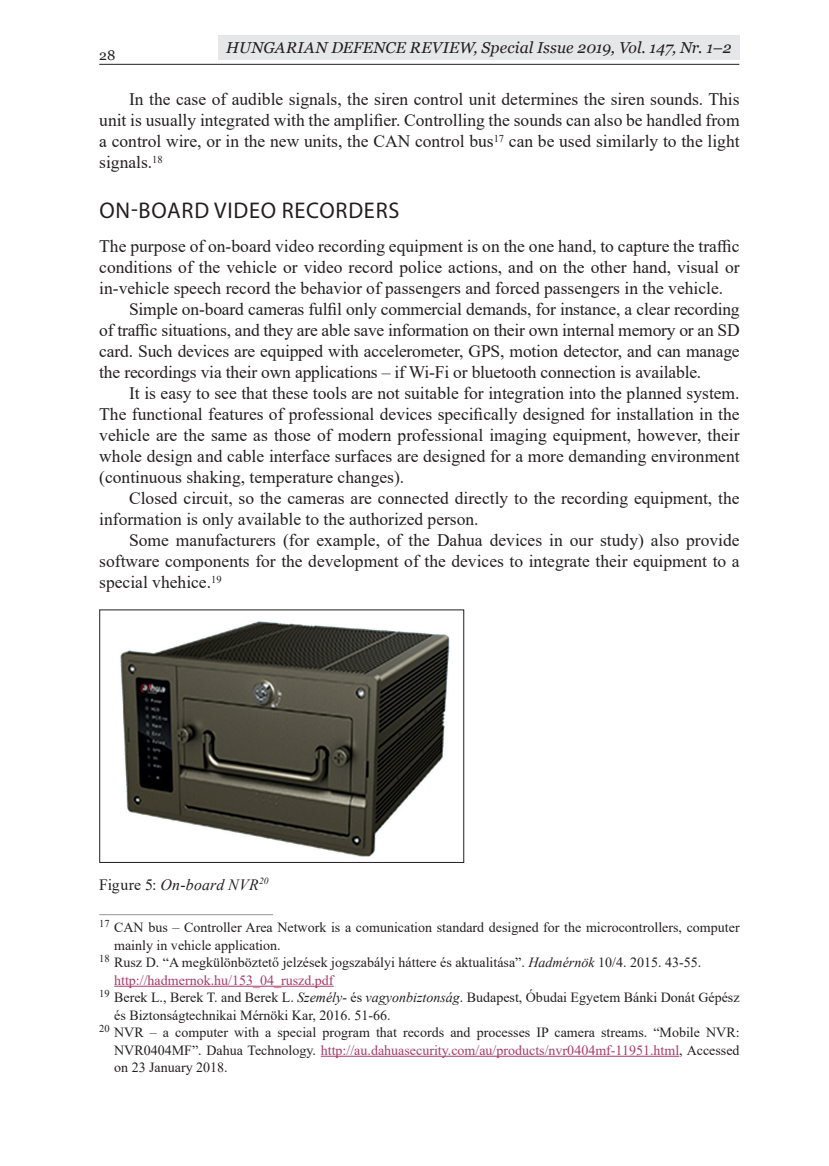
<style>
.page{position:relative;width:829px;height:1166px;background:#fff}
.page>*{position:absolute;margin:0;border:0;box-sizing:border-box;transform-origin:0 0}
.t1{font:22.75px "Myriad Pro";letter-spacing:.035em;color:#231f20}
.t2{font:17.5px/21px "Times New Roman";color:#231f20;text-align:justify}
.t3{font:italic 15.75px "Georgia";letter-spacing:.005em;color:#231f20}
.t4{font:italic 15.75px "Times New Roman";letter-spacing:.015em;color:#231f20}
.t5{font:14px "Times New Roman";color:#231f20}
.t6{font:14px "Times New Roman";color:#a63b6a}
.t7{font:14px "Georgia";color:#231f20}
.s1{font-style:normal}
.s2{font-style:italic}
.s3{color:#231f20}
</style>
<div class="page">
<hr style="left:99px;top:64px;width:640px;height:1px;background:#231f20">
<div style="left:218px;top:35px;width:521px;height:25px;background:#e6e7e9"></div>
<hr style="left:99px;top:914px;width:174px;height:1px;background:#939598">
<hr style="left:114px;top:986px;width:219px;height:1px;background:#a63b6a">
<hr style="left:321px;top:1056px;width:358px;height:1px;background:#a63b6a">
<img style="left:120px;top:621px;width:330px;height:236px">
<div style="left:99px;top:609px;width:365px;height:254px;border:1px solid #231f20"></div>
<p class="t7" style="left:99px;top:46px;width:18px">28</p>
<p class="t3" style="left:226px;top:37px;width:507px">HUNGARIAN DEFENCE REVIEW, Special Issue 2019, Vol. 147, Nr. 1–2</p>
<p class="t2" style="left:99px;top:88px;width:641px;text-indent:30px">In the case of audible signals, the siren control unit determines the siren sounds. This unit is usually integrated with the amplifier. Controlling the sounds can also be handled from a control wire, or in the new units, the CAN control bus<sup>17</sup> can be used similarly to the light signals. <sup>18</sup></p>
<h1 class="t1" style="left:99px;top:196px;width:301px">ON-BOARD VIDEO RECORDERS</h1>
<p class="t2" style="left:99px;top:235px;width:641px">The purpose of on-board video recording equipment is on the one hand, to capture the traffic conditions of the vehicle or video record police actions, and on the other hand, visual or in-vehicle speech record the behavior of passengers and forced passengers in the vehicle.</p>
<p class="t2" style="left:99px;top:298px;width:642px;text-indent:30px">Simple on-board cameras fulfil only commercial demands, for instance, a clear recording of traffic situations, and they are able save information on their own internal memory or an SD card. Such devices are equipped with accelerometer, GPS, motion detector, and can manage the recordings via their own applications – if Wi-Fi or bluetooth connection is available.</p>
<p class="t2" style="left:99px;top:382px;width:641px;text-align:left;text-indent:30px">It is easy to see that these tools are not suitable for integration into the planned system.<br>The functional features of professional devices specifically designed for installation in the vehicle are the same as those of modern professional imaging equipment, however, their whole design and cable interface surfaces are designed for a more demanding environment (continuous shaking, temperature changes).</p>
<p class="t2" style="left:99px;top:487px;width:641px;text-indent:30px">Closed circuit, so the cameras are connected directly to the recording equipment, the information is only available to the authorized person.</p>
<p class="t2" style="left:99px;top:529px;width:641px;text-indent:30px">Some manufacturers (for example, of the Dahua devices in our study) also provide software components for the development of the devices to integrate their equipment to a special vhehice. <sup>19</sup></p>
<p class="t4" style="left:99px;top:873px;width:171px"><span class="s1">Figure 5:</span> On-board NVR<sup>20</sup></p>
<p class="t5" style="left:99px;top:917px;width:641px"><sup>17</sup> CAN bus – Controller Area Network is a comunication standard designed for the microcontrollers, computer</p>
<p class="t5" style="left:114px;top:935px;width:166px">mainly in vehicle application.</p>
<p class="t5" style="left:99px;top:952px;width:601px"><sup>18</sup> Rusz D. “A megkülönböztető jelzések jogszabályi háttere és aktualitása”. <span class="s2">Hadmérnök</span> 10/4. 2015. 43-55.</p>
<p class="t6" style="left:114px;top:970px;width:221px">http://hadmernok.hu/153_04_ruszd.pdf</p>
<p class="t5" style="left:99px;top:987px;width:641px"><sup>19</sup> Berek L., Berek T. and Berek L. <span class="s2">Személy-</span> és <span class="s2">vagyonbiztonság</span>. Budapest, Óbudai Egyetem Bánki Donát Gépész</p>
<p class="t5" style="left:114px;top:1005px;width:276px">és Biztonságtechnikai Mérnöki Kar, 2016. 51-66.</p>
<p class="t5" style="left:99px;top:1022px;width:641px"><sup>20</sup> NVR – a computer with a special program that records and processes IP camera streams. “Mobile NVR:</p>
<p class="t6" style="left:114px;top:1040px;width:627px"><span class="s3">NVR0404MF”. Dahua Technology.</span> http://au.dahuasecurity.com/au/products/nvr0404mf-11951.html<span class="s3">, Accessed</span></p>
<p class="t5" style="left:114px;top:1057px;width:113px">on 23 January 2018.</p>
</div>
